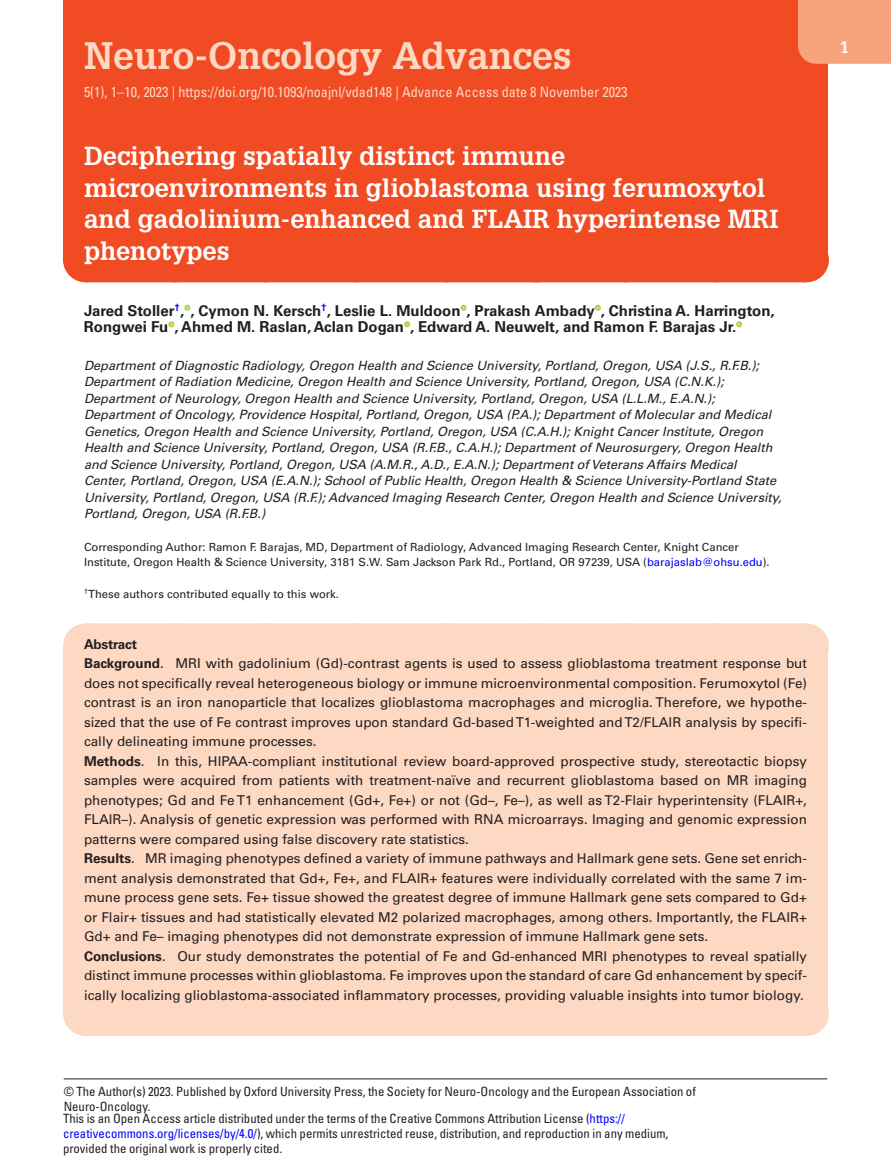
<style>
.page{position:relative;width:891px;height:1175px;background:#fff}
.page>*{position:absolute;margin:0;border:0;box-sizing:border-box;transform-origin:0 0}
.t1{font:700 37.5px "Glypha LT Std";color:#fdd8c3}
.t2{font:700 25.5px/31.5px "Glypha LT Std";color:#fff}
.t3{font:700 16.5px "Glypha LT Std";color:#fff}
.t4{font:700 15px/16.5px "Univers LT Std";color:#231f20}
.t5{font:condensed 14.25px "Univers LT Std";color:#fdd8c3}
.t6{font:13.5px/19.5px "Univers LT Std";color:#231f20}
.t7{font:italic 12.75px/16.5px "Univers LT Std";color:#231f20}
.t8{font:condensed 12.75px/15px "Univers LT Std";color:#231f20}
.t9{font:11.25px/15px "Univers LT Std";color:#231f20}
.s1{color:#00f}
.s2{font-weight:700}
</style>
<div class="page">
<div style="left:63px;top:0;width:765px;height:166px;background:#f04b22"></div>
<div style="left:798px;top:0;width:93px;height:64px;background:#f7a37d"></div>
<hr style="left:64px;top:1078px;width:763px;height:1px;background:#231f20">
<div style="left:86px;top:623px;width:720px;height:45px;background:#fdd8c3"></div>
<svg style="left:177px;top:623px;width:583px;height:1px"></svg>
<hr style="left:806px;top:623px;width:1px;height:45px;background:#fdd8c3">
<div style="left:63px;top:666px;width:765px;height:88px;background:#fdd8c3"></div>
<div style="left:63px;top:644px;width:765px;height:45px;background:#fdd8c3"></div>
<div style="left:63px;top:751px;width:765px;height:101px;background:#fdd8c3"></div>
<div style="left:63px;top:849px;width:765px;height:100px;background:#fdd8c3"></div>
<div style="left:63px;top:945px;width:765px;height:64px;background:#fdd8c3"></div>
<div style="left:86px;top:991px;width:720px;height:45px;background:#fdd8c3"></div>
<hr style="left:806px;top:991px;width:1px;height:45px;background:#fdd8c3">
<svg style="left:184px;top:305px;width:6px;height:6px"></svg>
<svg style="left:461px;top:305px;width:6px;height:6px"></svg>
<svg style="left:595px;top:305px;width:6px;height:6px"></svg>
<svg style="left:168px;top:321px;width:6px;height:6px"></svg>
<svg style="left:404px;top:321px;width:6px;height:6px"></svg>
<svg style="left:736px;top:321px;width:6px;height:6px"></svg>
<div style="left:63px;top:147px;width:765px;height:115px;background:#f04b22"></div>
<div style="left:86px;top:237px;width:720px;height:45px;background:#f04b22"></div>
<hr style="left:806px;top:237px;width:1px;height:45px;background:#f04b22">
<h1 class="t1" style="left:84px;top:32px;width:489px">Neuro-Oncology Advances</h1>
<p class="t5" style="left:84px;top:83px;width:545px">5(1), 1–10, 2023 | https://doi.org/10.1093/noajnl/vdad148 | Advance Access date 8 November 2023</p>
<h2 class="t2" style="left:84px;top:140px;width:696px">Deciphering spatially distinct immune microenvironments in glioblastoma using ferumoxytol and gadolinium-enhanced and FLAIR hyperintense MRI phenotypes</h2>
<p class="t4" style="left:84px;top:302px;width:692px">Jared Stoller<sup>†</sup>, , Cymon N. Kersch<sup>†</sup>, Leslie L. Muldoon , Prakash Ambady , Christina A. Harrington,<br>Rongwei Fu , Ahmed M. Raslan, Aclan Dogan , Edward A. Neuwelt, and Ramon F. Barajas Jr.</p>
<p class="t7" style="left:84px;top:357px;width:699px">Department of Diagnostic Radiology, Oregon Health and Science University, Portland, Oregon, USA (J.S., R.F.B.); Department of Radiation Medicine, Oregon Health and Science University, Portland, Oregon, USA (C.N.K.); Department of Neurology, Oregon Health and Science University, Portland, Oregon, USA (L.L.M., E.A.N.); Department of Oncology, Providence Hospital, Portland, Oregon, USA (P.A.); Department of Molecular and Medical Genetics, Oregon Health and Science University, Portland, Oregon, USA (C.A.H.); Knight Cancer Institute, Oregon Health and Science University, Portland, Oregon, USA (R.F.B., C.A.H.); Department of Neurosurgery, Oregon Health and Science University, Portland, Oregon, USA (A.M.R., A.D., E.A.N.); Department of Veterans Affairs Medical Center, Portland, Oregon, USA (E.A.N.); School of Public Health, Oregon Health &amp; Science University-Portland State University, Portland, Oregon, USA (R.F.); Advanced Imaging Research Center, Oregon Health and Science University, Portland, Oregon, USA (R.F.B.)</p>
<p class="t9" style="left:84px;top:539px;width:687px">Corresponding Author: Ramon F. Barajas, MD, Department of Radiology, Advanced Imaging Research Center, Knight Cancer<br>Institute, Oregon Health &amp; Science University, 3181 S.W. Sam Jackson Park Rd., Portland, OR 97239, USA (<span class="s1">barajaslab@ohsu.edu</span>).</p>
<p class="t9" style="left:84px;top:586px;width:257px"><sup>†</sup>These authors contributed equally to this work.</p>
<p class="t6" style="left:84px;top:634px;width:725px"><span class="s2">Abstract<br>Background</span>. MRI with gadolinium (Gd)-contrast agents is used to assess glioblastoma treatment response but does not specifically reveal heterogeneous biology or immune microenvironmental composition. Ferumoxytol (Fe) contrast is an iron nanoparticle that localizes glioblastoma macrophages and microglia. Therefore, we hypothe&shy;sized that the use of Fe contrast improves upon standard Gd-based T1-weighted and T2/FLAIR analysis by specifi&shy;cally delineating immune processes.<br><span class="s2">Methods</span>. In this, HIPAA-compliant institutional review board-approved prospective study, stereotactic biopsy samples were acquired from patients with treatment-naïve and recurrent glioblastoma based on MR imaging phenotypes; Gd and Fe T1 enhancement (Gd+, Fe+) or not (Gd–, Fe–), as well as T2-Flair hyperintensity (FLAIR+, FLAIR–). Analysis of genetic expression was performed with RNA microarrays. Imaging and genomic expression patterns were compared using false discovery rate statistics.<br><span class="s2">Results</span>. MR imaging phenotypes defined a variety of immune pathways and Hallmark gene sets. Gene set enrich&shy;ment analysis demonstrated that Gd+, Fe+, and FLAIR+ features were individually correlated with the same 7 im&shy;mune process gene sets. Fe+ tissue showed the greatest degree of immune Hallmark gene sets compared to Gd+ or Flair+ tissues and had statistically elevated M2 polarized macrophages, among others. Importantly, the FLAIR+ Gd+ and Fe– imaging phenotypes did not demonstrate expression of immune Hallmark gene sets.<br><span class="s2">Conclusions</span>. Our study demonstrates the potential of Fe and Gd-enhanced MRI phenotypes to reveal spatially distinct immune processes within glioblastoma. Fe improves upon the standard of care Gd enhancement by specif&shy;ically localizing glioblastoma-associated inflammatory processes, providing valuable insights into tumor biology.</p>
<p class="t8" style="left:64px;top:1083px;width:634px">© The Author(s) 2023. Published by Oxford University Press, the Society for Neuro-Oncology and the European Association of<br>Neuro-Oncology.</p>
<p class="t8" style="left:63px;top:1111px;width:607px">This is an Open Access article distributed under the terms of the Creative Commons Attribution License (<span class="s1">https:// creativecommons.org/licenses/by/4.0/</span>), which permits unrestricted reuse, distribution, and reproduction in any medium, provided the original work is properly cited.</p>
<p class="t3" style="left:840px;top:37px;width:11px">1</p>
</div>
